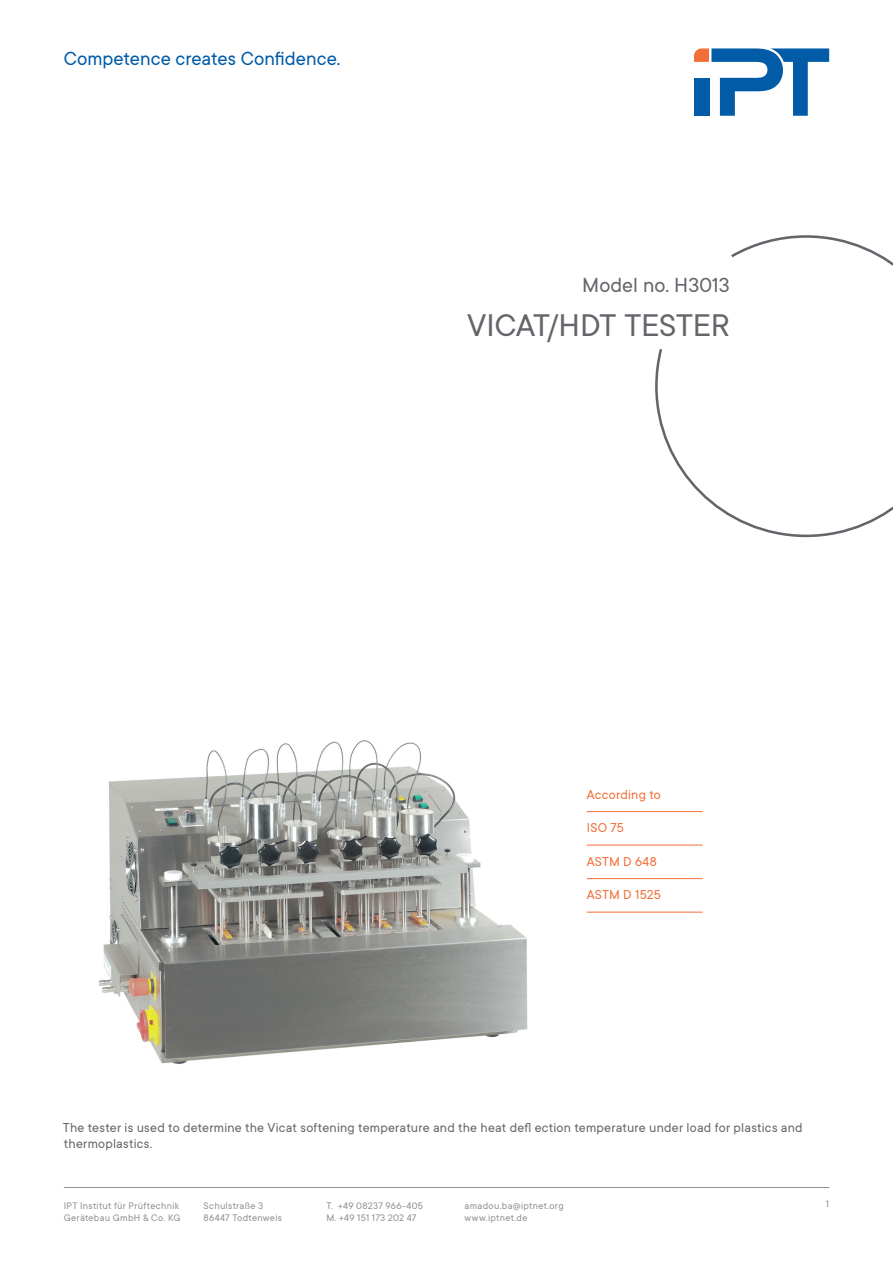
<style>
.page{position:relative;width:893px;height:1263px;background:#fff}
.page>*{position:absolute;margin:0;border:0;box-sizing:border-box;transform-origin:0 0}
.IPT_23PT_Versal_Prod{font:34.5px "TT Commons";letter-spacing:-.005em;color:#63656a}
.IPT_15PT_Modellnumme{font:22.5px "TT Commons";color:#63656a}
.t1{font:21px "TT Commons";color:#015ba7}
.IPT_9_5PT_Grundschri{font:14.25px/16.5px "TT Commons";letter-spacing:.015em;color:#63656a}
.IPT_9_5PT_Iso_Orange{font:14.25px "TT Commons";letter-spacing:.015em;color:#f26f39}
.t2{font:10.5px/12.8px "TT Commons";letter-spacing:.025em;color:#909094}
</style>
<div class="page">
<hr style="left:64px;top:1187px;width:765px;height:1px;background:#909094">
<img style="left:99px;top:740px;width:502px;height:324px">
<hr style="left:587px;top:811px;width:116px;height:1px;background:#f26f39">
<hr style="left:587px;top:845px;width:116px;height:1px;background:#f26f39">
<hr style="left:587px;top:878px;width:116px;height:1px;background:#f26f39">
<hr style="left:587px;top:912px;width:116px;height:1px;background:#f26f39">
<svg style="left:694px;top:48px;width:135px;height:68px"></svg>
<svg style="left:655px;top:235px;width:238px;height:303px"></svg>
<p class="t1" style="left:64px;top:45px;width:278px">Competence creates Confidence.</p>
<p class="IPT_15PT_Modellnumme" style="left:582px;top:271px;width:149px">Model no. H3013</p>
<p class="IPT_23PT_Versal_Prod" style="left:467px;top:304px;width:264px">VICAT/HDT TESTER</p>
<p class="IPT_9_5PT_Iso_Orange" style="left:587px;top:785px;width:76px">According to</p>
<p class="IPT_9_5PT_Iso_Orange" style="left:587px;top:819px;width:39px">ISO 75</p>
<p class="IPT_9_5PT_Iso_Orange" style="left:587px;top:852px;width:71px">ASTM D 648</p>
<p class="IPT_9_5PT_Iso_Orange" style="left:587px;top:886px;width:76px">ASTM D 1525</p>
<p class="IPT_9_5PT_Grundschri" style="left:63px;top:1118px;width:741px">The tester is used to determine the Vicat softening temperature and the heat defl ection temperature under load for plastics and thermoplastics.</p>
<p class="t2" style="left:64px;top:1198px;width:117px">IPT Institut für Prüftechnik</p>
<p class="t2" style="left:826px;top:1197px;width:5px">1</p>
<p class="t2" style="left:64px;top:1211px;width:118px">Gerätebau GmbH &amp; Co. KG</p>
<p class="t2" style="left:204px;top:1198px;width:80px">Schulstraße 3<br>86447 Todtenweis</p>
<p class="t2" style="left:326px;top:1198px;width:98px">T. +49 08237 966-405<br>M. +49 151 173 202 47</p>
<p class="t2" style="left:465px;top:1198px;width:101px">amadou.ba@iptnet.org www.iptnet.de</p>
</div>
